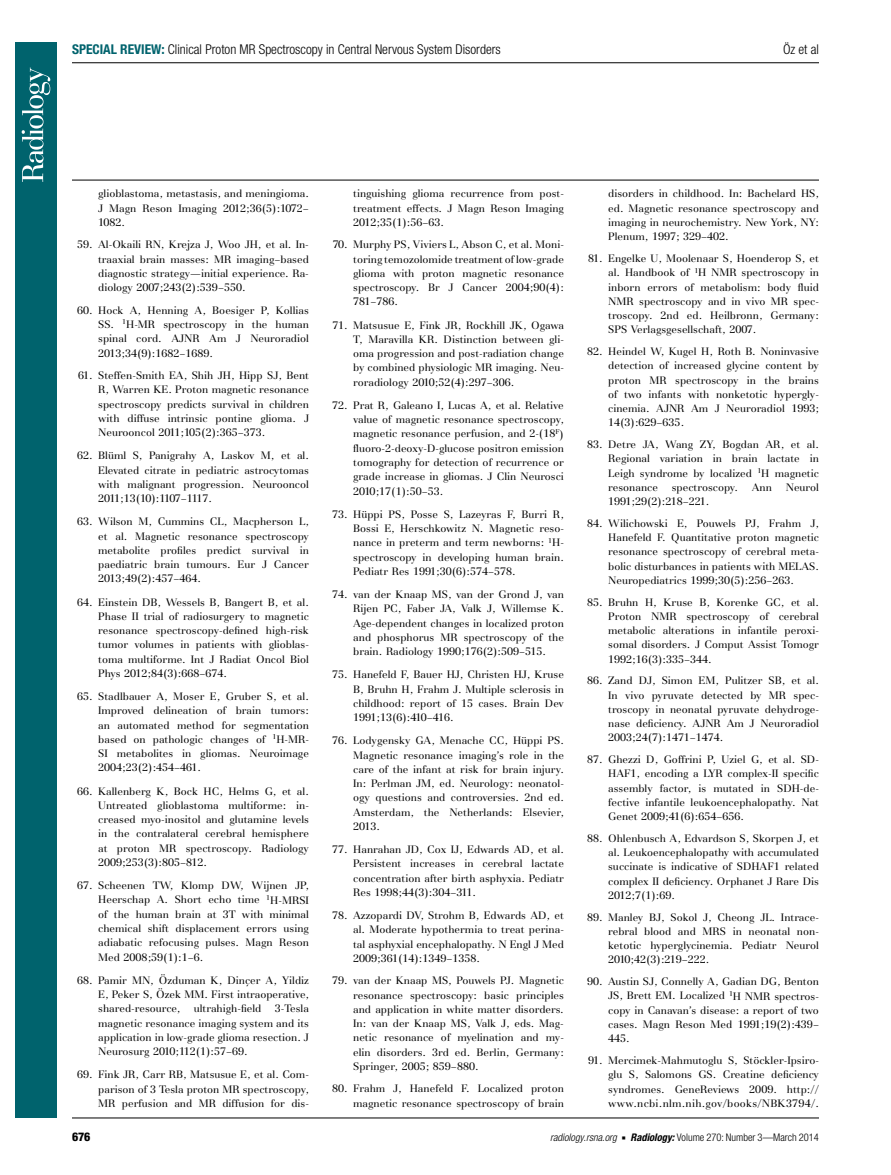
<style>
.page{position:relative;width:891px;height:1175px;background:#fff}
.page>*{position:absolute;margin:0;border:0;box-sizing:border-box;transform-origin:0 0}
.t1{font:300 condensed 13.5px "Helvetica Neue";color:#000}
.t2{font:800 condensed 12px "Helvetica Neue";color:#000}
.t3{font:10.8px/14.2px "AT Basilia";color:#000;text-align:justify}
.t4{font:300 condensed 10.5px "Helvetica Neue";color:#000}
.s1{font-weight:700;color:#00636d}
.s2{font-style:italic}
.s3{font-family:"Universal Newswith Comm Pi";font-weight:400;font-stretch:normal;font-size:6px}
.s4{font-weight:700;font-style:italic}
</style>
<div class="page">
<hr style="left:72px;top:180px;width:747px;height:1px;background:#000">
<hr style="left:72px;top:1117px;width:747px;height:1px;background:#000">
<hr style="left:72px;top:62px;width:747px;height:1px;background:#000">
<div style="left:15px;top:42px;width:42px;height:1075px;background:#00636d"></div>
<svg style="left:22px;top:68px;width:28px;height:114px"></svg>
<p class="t1" style="left:72px;top:41px;width:430px"><span class="s1">SPECIAL REVIEW:</span> Clinical Proton MR Spectroscopy in Central Nervous System Disorders</p>
<p class="t1" style="left:783px;top:41px;width:37px">Öz et al</p>
<p class="t3" style="left:98px;top:186px;width:212px">glioblastoma, metastasis, and meningioma.<br>J Magn Reson Imaging 2012;36(5):1072– 1082.</p>
<p class="t3" style="left:98px;top:237px;width:212px;text-indent:-21px">59. Al-Okaili RN, Krejza J, Woo JH, et al. In&shy;traaxial brain masses: MR imaging–based diagnostic strategy—initial experience. Ra&shy;diology 2007;243(2):539–550.</p>
<p class="t3" style="left:98px;top:303px;width:212px;text-indent:-21px">60. Hock A, Henning A, Boesiger P, Kollias SS. <sup>1</sup>H-MR spectroscopy in the human spinal cord. AJNR Am J Neuroradiol 2013;34(9):1682–1689.</p>
<p class="t3" style="left:98px;top:368px;width:212px;text-indent:-20px">61. Steffen-Smith EA, Shih JH, Hipp SJ, Bent R, Warren KE. Proton magnetic resonance spectroscopy predicts survival in children with diffuse intrinsic pontine glioma. J Neurooncol 2011;105(2):365–373.</p>
<p class="t3" style="left:98px;top:448px;width:212px;text-indent:-21px">62. Blüml S, Panigrahy A, Laskov M, et al.<br>Elevated citrate in pediatric astrocytomas with malignant progression. Neurooncol 2011;13(10):1107–1117.</p>
<p class="t3" style="left:98px;top:514px;width:212px;text-indent:-21px">63. Wilson M, Cummins CL, Macpherson L, et al. Magnetic resonance spectroscopy metabolite profiles predict survival in paediatric brain tumours. Eur J Cancer 2013;49(2):457–464.</p>
<p class="t3" style="left:98px;top:595px;width:212px;text-indent:-21px">64. Einstein DB, Wessels B, Bangert B, et al.<br>Phase II trial of radiosurgery to magnetic resonance spectroscopy-defined high-risk tumor volumes in patients with glioblas&shy;toma multiforme. Int J Radiat Oncol Biol Phys 2012;84(3):668–674.</p>
<p class="t3" style="left:98px;top:689px;width:212px;text-indent:-21px">65. Stadlbauer A, Moser E, Gruber S, et al.<br>Improved delineation of brain tumors: an automated method for segmentation based on pathologic changes of <sup>1</sup>H-MR-SI metabolites in gliomas. Neuroimage 2004;23(2):454–461.</p>
<p class="t3" style="left:98px;top:784px;width:212px;text-indent:-21px">66. Kallenberg K, Bock HC, Helms G, et al.<br>Untreated glioblastoma multiforme: in&shy;creased myo-inositol and glutamine levels in the contralateral cerebral hemisphere at proton MR spectroscopy. Radiology 2009;253(3):805–812.</p>
<p class="t3" style="left:98px;top:878px;width:212px;text-indent:-21px">67. Scheenen TW, Klomp DW, Wijnen JP, Heerschap A. Short echo time <sup>1</sup>H-MRSI of the human brain at 3T with minimal chemical shift displacement errors using adiabatic refocusing pulses. Magn Reson Med 2008;59(1):1–6.</p>
<p class="t3" style="left:98px;top:973px;width:212px;text-indent:-21px">68. Pamir MN, Özduman K, Dinçer A, Yildiz E, Peker S, Özek MM. First intraoperative, shared-resource, ultrahigh-field 3-Tesla magnetic resonance imaging system and its application in low-grade glioma resection. J Neurosurg 2010;112(1):57–69.</p>
<p class="t3" style="left:98px;top:1067px;width:212px;text-indent:-21px">69. Fink JR, Carr RB, Matsusue E, et al. Com&shy;parison of 3 Tesla proton MR spectroscopy, MR perfusion and MR diffusion for dis-</p>
<p class="t3" style="left:353px;top:187px;width:212px">tinguishing glioma recurrence from post&shy;treatment effects. J Magn Reson Imaging 2012;35(1):56–63.</p>
<p class="t3" style="left:353px;top:238px;width:212px;text-indent:-20px">70. Murphy PS, Viviers L, Abson C, et al. Moni&shy;toring temozolomide treatment of low-grade glioma with proton magnetic resonance spectroscopy. Br J Cancer 2004;90(4):<br>781–786.</p>
<p class="t3" style="left:353px;top:318px;width:212px;text-indent:-21px">71. Matsusue E, Fink JR, Rockhill JK, Ogawa T, Maravilla KR. Distinction between gli&shy;oma progression and post-radiation change by combined physiologic MR imaging. Neu&shy;roradiology 2010;52(4):297–306.</p>
<p class="t3" style="left:353px;top:398px;width:212px;text-indent:-21px">72. Prat R, Galeano I, Lucas A, et al. Relative value of magnetic resonance spectroscopy, magnetic resonance perfusion, and 2-(18<sup>F</sup>) fluoro-2-deoxy-D-glucose positron emission tomography for detection of recurrence or grade increase in gliomas. J Clin Neurosci 2010;17(1):50–53.</p>
<p class="t3" style="left:353px;top:507px;width:212px;text-indent:-21px">73. Hüppi PS, Posse S, Lazeyras F, Burri R, Bossi E, Herschkowitz N. Magnetic reso&shy;nance in preterm and term newborns: <sup>1</sup>H&shy;spectroscopy in developing human brain.<br>Pediatr Res 1991;30(6):574–578.</p>
<p class="t3" style="left:353px;top:587px;width:212px;text-indent:-21px">74. van der Knaap MS, van der Grond J, van Rijen PC, Faber JA, Valk J, Willemse K.<br>Age-dependent changes in localized proton and phosphorus MR spectroscopy of the brain. Radiology 1990;176(2):509–515.</p>
<p class="t3" style="left:353px;top:667px;width:212px;text-indent:-21px">75. Hanefeld F, Bauer HJ, Christen HJ, Kruse B, Bruhn H, Frahm J. Multiple sclerosis in childhood: report of 15 cases. Brain Dev 1991;13(6):410–416.</p>
<p class="t3" style="left:353px;top:733px;width:212px;text-indent:-21px">76. Lodygensky GA, Menache CC, Hüppi PS.<br>Magnetic resonance imaging’s role in the care of the infant at risk for brain injury.<br>In: Perlman JM, ed. Neurology: neonatol&shy;ogy questions and controversies. 2nd ed.<br>Amsterdam, the Netherlands: Elsevier, 2013.</p>
<p class="t3" style="left:353px;top:842px;width:212px;text-indent:-21px">77. Hanrahan JD, Cox IJ, Edwards AD, et al.<br>Persistent increases in cerebral lactate concentration after birth asphyxia. Pediatr Res 1998;44(3):304–311.</p>
<p class="t3" style="left:353px;top:908px;width:212px;text-indent:-21px">78. Azzopardi DV, Strohm B, Edwards AD, et al. Moderate hypothermia to treat perina&shy;tal asphyxial encephalopathy. N Engl J Med 2009;361(14):1349–1358.</p>
<p class="t3" style="left:353px;top:973px;width:212px;text-indent:-21px">79. van der Knaap MS, Pouwels PJ. Magnetic resonance spectroscopy: basic principles and application in white matter disorders.<br>In: van der Knaap MS, Valk J, eds. Mag&shy;netic resonance of myelination and my&shy;elin disorders. 3rd ed. Berlin, Germany:<br>Springer, 2005; 859–880.</p>
<p class="t3" style="left:332px;top:1081px;width:233px;text-align:right">80. Frahm J, Hanefeld F. Localized proton magnetic resonance spectroscopy of brain</p>
<p class="t3" style="left:608px;top:187px;width:212px">disorders in childhood. In: Bachelard HS, ed. Magnetic resonance spectroscopy and imaging in neurochemistry. New York, NY:<br>Plenum, 1997; 329–402.</p>
<p class="t3" style="left:608px;top:251px;width:212px;text-indent:-20px">81. Engelke U, Moolenaar S, Hoenderop S, et al. Handbook of <sup>1</sup>H NMR spectroscopy in inborn errors of metabolism: body fluid NMR spectroscopy and in vivo MR spec&shy;troscopy. 2nd ed. Heilbronn, Germany:<br>SPS Verlagsgesellschaft, 2007.</p>
<p class="t3" style="left:608px;top:344px;width:212px;text-indent:-21px">82. Heindel W, Kugel H, Roth B. Noninvasive detection of increased glycine content by proton MR spectroscopy in the brains of two infants with nonketotic hypergly&shy;cinemia. AJNR Am J Neuroradiol 1993; 14(3):629–635.</p>
<p class="t3" style="left:608px;top:437px;width:212px;text-indent:-21px">83. Detre JA, Wang ZY, Bogdan AR, et al.<br>Regional variation in brain lactate in Leigh syndrome by localized <sup>1</sup>H magnetic resonance</p>
<p class="t3" style="left:672px;top:480px;width:68px">spectroscopy.</p>
<p class="t3" style="left:752px;top:480px;width:22px">Ann</p>
<p class="t3" style="left:786px;top:480px;width:35px">Neurol</p>
<p class="t3" style="left:608px;top:494px;width:103px">1991;29(2):218–221.</p>
<p class="t3" style="left:608px;top:516px;width:212px;text-indent:-21px">84. Wilichowski E, Pouwels PJ, Frahm J, Hanefeld F. Quantitative proton magnetic resonance spectroscopy of cerebral meta&shy;bolic disturbances in patients with MELAS.<br>Neuropediatrics 1999;30(5):256–263.</p>
<p class="t3" style="left:608px;top:595px;width:212px;text-indent:-21px">85. Bruhn H, Kruse B, Korenke GC, et al.<br>Proton NMR spectroscopy of cerebral metabolic alterations in infantile peroxi&shy;somal disorders. J Comput Assist Tomogr 1992;16(3):335–344.</p>
<p class="t3" style="left:608px;top:673px;width:212px;text-indent:-21px">86. Zand DJ, Simon EM, Pulitzer SB, et al.<br>In vivo pyruvate detected by MR spec&shy;troscopy in neonatal pyruvate dehydroge&shy;nase deficiency. AJNR Am J Neuroradiol 2003;24(7):1471–1474.</p>
<p class="t3" style="left:608px;top:752px;width:212px;text-indent:-21px">87. Ghezzi D, Goffrini P, Uziel G, et al. SD-HAF1, encoding a LYR complex-II specific assembly factor, is mutated in SDH-de&shy;fective infantile leukoencephalopathy. Nat Genet 2009;41(6):654–656.</p>
<p class="t3" style="left:608px;top:831px;width:212px;text-indent:-21px">88. Ohlenbusch A, Edvardson S, Skorpen J, et al. Leukoencephalopathy with accumulated succinate is indicative of SDHAF1 related complex II deficiency. Orphanet J Rare Dis 2012;7(1):69.</p>
<p class="t3" style="left:608px;top:910px;width:212px;text-indent:-21px">89. Manley BJ, Sokol J, Cheong JL. Intrace&shy;rebral blood and MRS in neonatal non&shy;ketotic hyperglycinemia. Pediatr Neurol 2010;42(3):219–222.</p>
<p class="t3" style="left:608px;top:974px;width:212px;text-indent:-21px">90. Austin SJ, Connelly A, Gadian DG, Benton JS, Brett EM. Localized <sup>1</sup>H NMR spectros&shy;copy in Canavan’s disease: a report of two cases. Magn Reson Med 1991;19(2):439– 445.</p>
<p class="t3" style="left:608px;top:1053px;width:212px;text-indent:-20px">91. Mercimek-Mahmutoglu S, Stöckler-Ipsiro&shy;glu S, Salomons GS. Creatine deficiency syndromes. GeneReviews 2009. http:// www.ncbi.nlm.nih.gov/books/NBK3794/.</p>
<p class="t2" style="left:72px;top:1128px;width:20px">676</p>
<p class="t4" style="left:550px;top:1130px;width:270px"><span class="s2">radiology.rsna.org</span> <span class="s3">n</span> <span class="s4">Radiology:</span> Volume 270: Number 3—March 2014</p>
</div>
